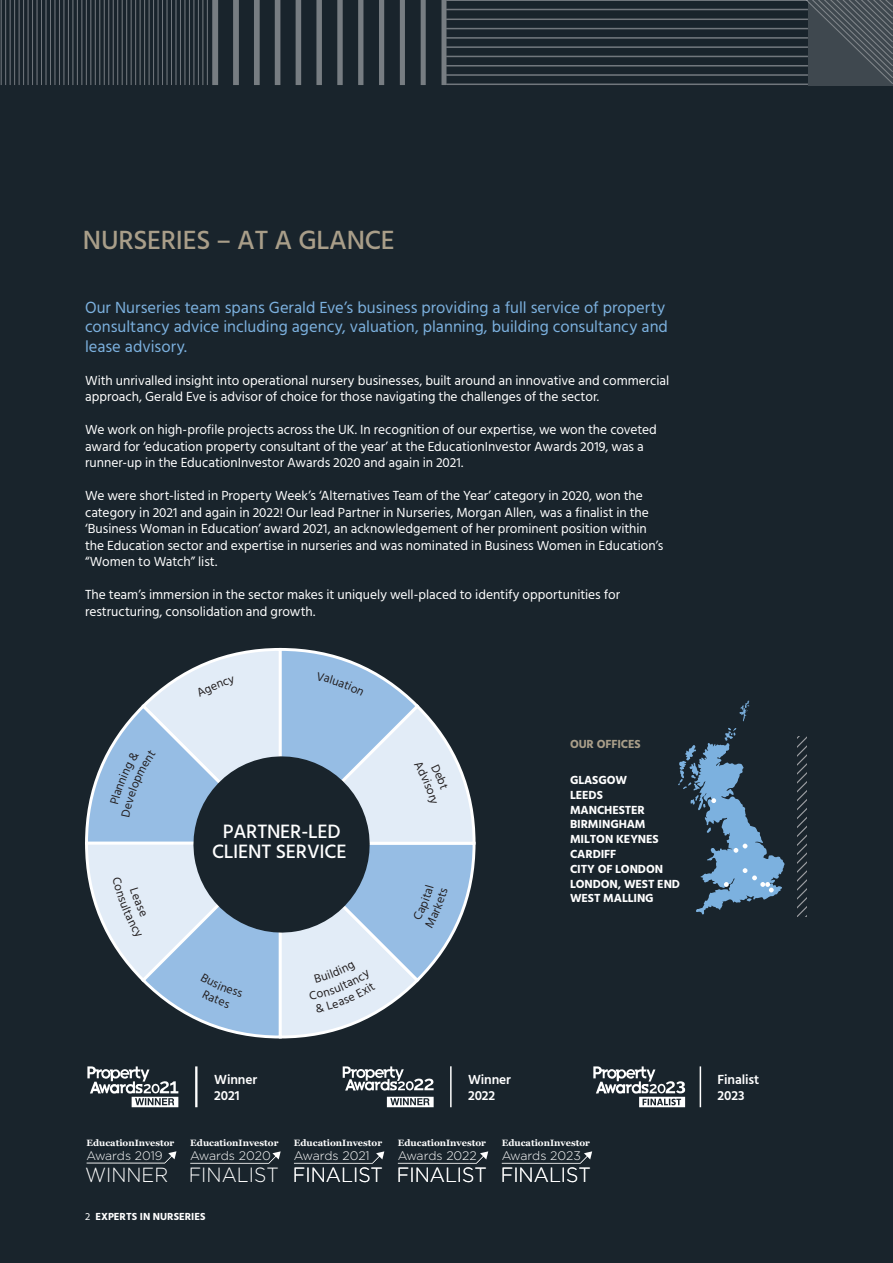
<style>
.page{position:relative;width:893px;height:1263px;background:#19242c}
.page>*{position:absolute;margin:0;border:0;box-sizing:border-box;transform-origin:0 0}
.Heading{font:500 27px "Hind";letter-spacing:-.01em;color:#a99e89}
.t1{font:300 20.55px "Gotham";color:#fff;scale:.94 1}
.t2{font:300 20.4px "Gotham";color:#fff;scale:.94 1}
.t3{font:500 19.8px/19.8px "Hind";letter-spacing:-.01em;color:#fff;text-align:center}
.t4{font:16.5px/19.5px "Hind";color:#7cb1df}
.t5{font:13.5px/16.5px "Hind";color:#fff}
.t6{font:600 13.5px "Hind";letter-spacing:-.01em;color:#fff}
.t7{font:300 12.45px "Gotham";letter-spacing:-.005em;color:#fff}
.t8{font:300 12.3px "Gotham";letter-spacing:-.005em;color:#fff}
.t9{font:700 12px "Hind";letter-spacing:-.01em;color:#fff}
.t10{font:700 12px "Hind";letter-spacing:-.01em;color:#a99e89}
.t11{font:700 10.5px "Hind";color:#fff}
.t12{font:700 9.15px "Georgia";color:#fff}
.s1{font-weight:400}
</style>
<div class="page">
<svg style="left:804px;top:0;width:89px;height:85px;background:#454e55"></svg>
<hr style="left:446px;top:19px;width:362px;height:1px;background:#c9cace">
<hr style="left:446px;top:28px;width:362px;height:1px;background:#c9cace">
<hr style="left:446px;top:37px;width:362px;height:2px;background:#c9cace">
<hr style="left:446px;top:46px;width:362px;height:2px;background:#c9cace">
<hr style="left:446px;top:56px;width:362px;height:1px;background:#c9cace">
<hr style="left:446px;top:65px;width:362px;height:1px;background:#c9cace">
<hr style="left:446px;top:74px;width:362px;height:2px;background:#c9cace">
<hr style="left:446px;top:84px;width:362px;height:1px;background:#c9cace">
<hr style="left:446px;top:0;width:362px;height:1px;background:#c9cace">
<hr style="left:446px;top:9px;width:362px;height:1px;background:#c9cace">
<hr style="left:442px;top:0;width:4px;height:85px;background:#777d82">
<div style="left:421px;top:0;width:5px;height:85px;background:#777d82"></div>
<div style="left:400px;top:0;width:5px;height:85px;background:#777d82"></div>
<div style="left:379px;top:0;width:5px;height:85px;background:#777d82"></div>
<div style="left:358px;top:0;width:5px;height:85px;background:#777d82"></div>
<div style="left:337px;top:0;width:6px;height:85px;background:#777d82"></div>
<div style="left:316px;top:0;width:6px;height:85px;background:#777d82"></div>
<div style="left:296px;top:0;width:5px;height:85px;background:#777d82"></div>
<div style="left:275px;top:0;width:5px;height:85px;background:#777d82"></div>
<div style="left:254px;top:0;width:6px;height:85px;background:#777d82"></div>
<div style="left:233px;top:0;width:6px;height:85px;background:#777d82"></div>
<div style="left:212px;top:0;width:6px;height:85px;background:#777d82"></div>
<hr style="left:1px;top:0;width:1px;height:85px;background:#c9cace">
<hr style="left:5px;top:0;width:1px;height:85px;background:#c9cace">
<hr style="left:10px;top:0;width:1px;height:85px;background:#c9cace">
<hr style="left:14px;top:0;width:1px;height:85px;background:#c9cace">
<hr style="left:19px;top:0;width:1px;height:85px;background:#c9cace">
<hr style="left:23px;top:0;width:1px;height:85px;background:#c9cace">
<hr style="left:28px;top:0;width:1px;height:85px;background:#c9cace">
<hr style="left:32px;top:0;width:1px;height:85px;background:#c9cace">
<hr style="left:37px;top:0;width:1px;height:85px;background:#c9cace">
<hr style="left:41px;top:0;width:1px;height:85px;background:#c9cace">
<hr style="left:46px;top:0;width:1px;height:85px;background:#c9cace">
<hr style="left:50px;top:0;width:1px;height:85px;background:#c9cace">
<hr style="left:55px;top:0;width:1px;height:85px;background:#c9cace">
<hr style="left:59px;top:0;width:1px;height:85px;background:#c9cace">
<hr style="left:64px;top:0;width:1px;height:85px;background:#c9cace">
<hr style="left:68px;top:0;width:1px;height:85px;background:#c9cace">
<hr style="left:73px;top:0;width:1px;height:85px;background:#c9cace">
<hr style="left:77px;top:0;width:1px;height:85px;background:#c9cace">
<hr style="left:82px;top:0;width:1px;height:85px;background:#c9cace">
<hr style="left:86px;top:0;width:1px;height:85px;background:#c9cace">
<hr style="left:90px;top:0;width:1px;height:85px;background:#c9cace">
<hr style="left:95px;top:0;width:1px;height:85px;background:#c9cace">
<hr style="left:99px;top:0;width:1px;height:85px;background:#c9cace">
<hr style="left:104px;top:0;width:1px;height:85px;background:#c9cace">
<hr style="left:108px;top:0;width:1px;height:85px;background:#c9cace">
<hr style="left:113px;top:0;width:1px;height:85px;background:#c9cace">
<hr style="left:117px;top:0;width:1px;height:85px;background:#c9cace">
<hr style="left:122px;top:0;width:1px;height:85px;background:#c9cace">
<hr style="left:126px;top:0;width:1px;height:85px;background:#c9cace">
<hr style="left:131px;top:0;width:1px;height:85px;background:#c9cace">
<hr style="left:135px;top:0;width:1px;height:85px;background:#c9cace">
<hr style="left:140px;top:0;width:1px;height:85px;background:#c9cace">
<hr style="left:144px;top:0;width:1px;height:85px;background:#c9cace">
<hr style="left:149px;top:0;width:1px;height:85px;background:#c9cace">
<hr style="left:153px;top:0;width:1px;height:85px;background:#c9cace">
<hr style="left:158px;top:0;width:1px;height:85px;background:#c9cace">
<hr style="left:162px;top:0;width:1px;height:85px;background:#c9cace">
<hr style="left:167px;top:0;width:1px;height:85px;background:#c9cace">
<hr style="left:171px;top:0;width:1px;height:85px;background:#c9cace">
<hr style="left:176px;top:0;width:1px;height:85px;background:#c9cace">
<hr style="left:180px;top:0;width:1px;height:85px;background:#c9cace">
<hr style="left:185px;top:0;width:1px;height:85px;background:#c9cace">
<hr style="left:189px;top:0;width:1px;height:85px;background:#c9cace">
<hr style="left:194px;top:0;width:1px;height:85px;background:#c9cace">
<hr style="left:198px;top:0;width:1px;height:85px;background:#c9cace">
<hr style="left:203px;top:0;width:1px;height:85px;background:#c9cace">
<hr style="left:207px;top:0;width:1px;height:85px;background:#c9cace">
<svg style="left:678px;top:728px;width:107px;height:186px"></svg>
<svg style="left:797px;top:737px;width:10px;height:180px"></svg>
<svg style="left:739px;top:700px;width:10px;height:22px"></svg>
<svg style="left:294px;top:1151px;width:90px;height:12px"></svg>
<svg style="left:398px;top:1151px;width:90px;height:12px"></svg>
<svg style="left:502px;top:1151px;width:90px;height:12px"></svg>
<svg style="left:190px;top:1151px;width:91px;height:12px"></svg>
<svg style="left:87px;top:1151px;width:89px;height:12px"></svg>
<hr style="left:195px;top:1066px;width:2px;height:41px;background:#fff">
<svg style="left:87px;top:1066px;width:91px;height:41px"></svg>
<hr style="left:450px;top:1066px;width:2px;height:41px;background:#fff">
<svg style="left:343px;top:1066px;width:91px;height:25px"></svg>
<svg style="left:387px;top:1097px;width:47px;height:10px"></svg>
<hr style="left:700px;top:1066px;width:1px;height:41px;background:#fff">
<svg style="left:593px;top:1066px;width:92px;height:41px"></svg>
<svg style="left:85px;top:648px;width:390px;height:390px"></svg>
<p class="Heading" style="left:83px;top:221px;width:313px">NURSERIES – AT A GLANCE</p>
<p class="t4" style="left:85px;top:298px;width:584px">Our Nurseries team spans Gerald Eve’s business providing a full service of property consultancy advice including agency, valuation, planning, building consultancy and lease advisory.</p>
<p class="t5" style="left:85px;top:373px;width:586px">With unrivalled insight into operational nursery businesses, built around an innovative and commercial approach, Gerald Eve is advisor of choice for those navigating the challenges of the sector.</p>
<p class="t5" style="left:85px;top:422px;width:573px">We work on high-profile projects across the UK. In recognition of our expertise, we won the coveted award for ‘education property consultant of the year’ at the EducationInvestor Awards 2019, was a runner-up in the EducationInvestor Awards 2020 and again in 2021.</p>
<p class="t5" style="left:85px;top:488px;width:580px">We were short-listed in Property Week’s ‘Alternatives Team of the Year’ category in 2020, won the category in 2021 and again in 2022! Our lead Partner in Nurseries, Morgan Allen, was a finalist in the ‘Business Woman in Education’ award 2021, an acknowledgement of her prominent position within the Education sector and expertise in nurseries and was nominated in Business Women in Education’s “Women to Watch” list.</p>
<p class="t5" style="left:85px;top:587px;width:537px">The team’s immersion in the sector makes it uniquely well-placed to identify opportunities for restructuring, consolidation and growth.</p>
<p class="t3" style="left:212px;top:823px;width:136px">PARTNER-LED<br>CLIENT SERVICE</p>
<p class="t10" style="left:570px;top:737px;width:72px">OUR OFFICES</p>
<p class="t9" style="left:570px;top:773px;width:58px">GLASGOW</p>
<p class="t9" style="left:570px;top:787px;width:34px">LEEDS</p>
<p class="t9" style="left:570px;top:802px;width:76px">MANCHESTER</p>
<p class="t9" style="left:570px;top:817px;width:77px">BIRMINGHAM</p>
<p class="t9" style="left:570px;top:832px;width:90px">MILTON KEYNES</p>
<p class="t9" style="left:570px;top:847px;width:48px">CARDIFF</p>
<p class="t9" style="left:570px;top:862px;width:95px">CITY OF LONDON</p>
<p class="t9" style="left:570px;top:876px;width:112px">LONDON, WEST END</p>
<p class="t9" style="left:570px;top:891px;width:85px">WEST MALLING</p>
<p class="t6" style="left:214px;top:1070px;width:44px">Winner</p>
<p class="t6" style="left:214px;top:1086px;width:27px">2021</p>
<p class="t6" style="left:468px;top:1070px;width:44px">Winner</p>
<p class="t6" style="left:468px;top:1086px;width:29px">2022</p>
<p class="t6" style="left:718px;top:1070px;width:43px">Finalist</p>
<p class="t6" style="left:718px;top:1086px;width:28px">2023</p>
<p class="t12" style="left:87px;top:1137px;width:89px">EducationInvestor</p>
<p class="t2" style="left:85px;top:1164px;width:90px">WINNER</p>
<p class="t8" style="left:87px;top:1149px;width:78px">Awards 2019</p>
<p class="t12" style="left:190px;top:1137px;width:90px">EducationInvestor</p>
<p class="t1" style="left:189px;top:1164px;width:97px">FINALIST</p>
<p class="t7" style="left:190px;top:1149px;width:82px">Awards 2020</p>
<p class="t12" style="left:294px;top:1137px;width:90px">EducationInvestor</p>
<p class="t1" style="left:293px;top:1164px;width:97px">FINALIST</p>
<p class="t7" style="left:294px;top:1149px;width:77px">Awards 2021</p>
<p class="t12" style="left:398px;top:1137px;width:90px">EducationInvestor</p>
<p class="t1" style="left:397px;top:1164px;width:97px">FINALIST</p>
<p class="t7" style="left:398px;top:1149px;width:80px">Awards 2022</p>
<p class="t12" style="left:502px;top:1137px;width:90px">EducationInvestor</p>
<p class="t1" style="left:501px;top:1164px;width:97px">FINALIST</p>
<p class="t7" style="left:502px;top:1149px;width:81px">Awards 2023</p>
<p class="t11" style="left:85px;top:1211px;width:122px"><span class="s1">2</span> EXPERTS IN NURSERIES</p>
</div>
